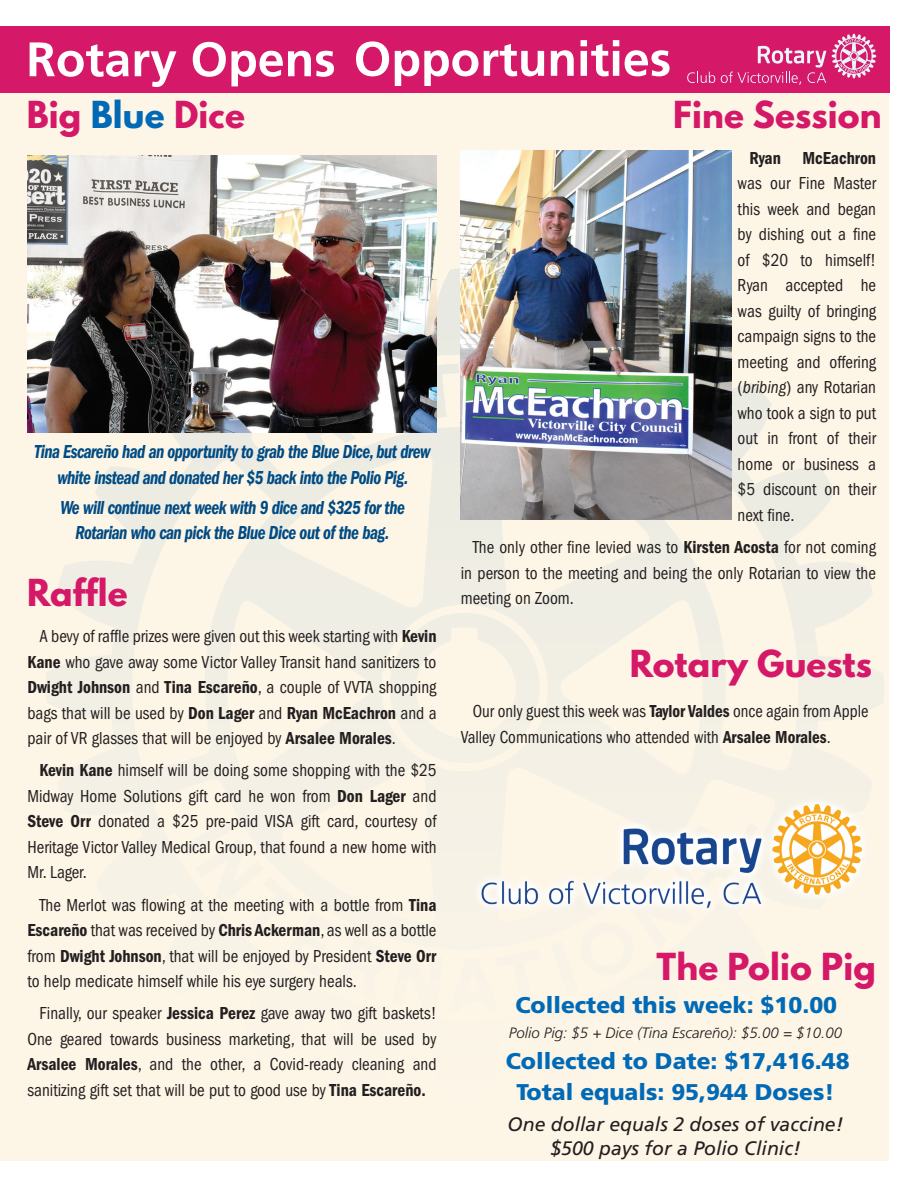
<style>
.page{position:relative;width:918px;height:1188px;background:#fff}
.page>*{position:absolute;margin:0;border:0;box-sizing:border-box;transform-origin:0 0}
.t1{font:700 33px "League Spartan";letter-spacing:.005em;color:#d51867}
.t2{font:900 22.8px/30.9px "Frutiger";color:#016ab6;text-align:center}
.t3{font:italic 600 condensed 19.5px/25.5px "Franklin Gothic";letter-spacing:-.03em;color:#004b84;text-align:center;scale:.88 1}
.t4{font:italic 19.5px/24.3px "Frutiger";color:#231f20;text-align:center}
.t5{font:condensed 18px/25.5px "Franklin Gothic";color:#231f20;text-align:justify;scale:.95 1}
.t6{font:condensed 18px/25.5px "Franklin Gothic";color:#231f20;scale:.93 1}
.t7{font:600 condensed 18px "Franklin Gothic";color:#231f20;scale:.95 1}
.t8{font:italic 300 15px "Frutiger";color:#231f20}
.s1{color:#016ab6}
.s2{font-weight:600}
.s3{font-style:italic}
</style>
<div class="page">
<div style="left:0;top:27px;width:889px;height:1134px;background:#fdf5e6"></div>
<div style="left:0;top:27px;width:890px;height:66px;background:#d51867"></div>
<svg style="left:832px;top:34px;width:44px;height:44px"></svg>
<svg style="left:687px;top:72px;width:28px;height:11px"></svg>
<svg style="left:721px;top:46px;width:105px;height:39px"></svg>
<svg style="left:46px;top:269px;width:838px;height:451px"></svg>
<svg style="left:30px;top:42px;width:99px;height:35px"></svg>
<svg style="left:135px;top:51px;width:41px;height:36px"></svg>
<svg style="left:193px;top:42px;width:141px;height:44px"></svg>
<svg style="left:356px;top:41px;width:33px;height:35px"></svg>
<svg style="left:395px;top:50px;width:83px;height:36px"></svg>
<svg style="left:484px;top:44px;width:60px;height:32px"></svg>
<svg style="left:551px;top:50px;width:23px;height:26px"></svg>
<svg style="left:581px;top:40px;width:38px;height:36px"></svg>
<svg style="left:625px;top:50px;width:45px;height:26px"></svg>
<img style="left:478px;top:802px;width:387px;height:107px">
<img style="left:27px;top:156px;width:410px;height:276px">
<img style="left:461px;top:150px;width:270px;height:370px">
<h1 class="t1" style="left:27px;top:89px;width:220px">Big <span class="s1">Blue</span> Dice</h1>
<p class="t3" style="left:34px;top:439px;width:452px">Tina Escareño had an opportunity to grab the Blue Dice, but drew white instead and donated her $5 back into the Polio Pig.</p>
<p class="t3" style="left:60px;top:495px;width:393px">We will continue next week with 9 dice and $325 for the<br>Rotarian who can pick the Blue Dice out of the bag.</p>
<h1 class="t1" style="left:27px;top:567px;width:102px">Raffle</h1>
<p class="t5" style="left:27px;top:623px;width:432px;text-indent:12px">A bevy of raffle prizes were given out this week starting with <span class="s2">Kevin Kane</span> who gave away some Victor Valley Transit hand sanitizers to <span class="s2">Dwight Johnson</span> and <span class="s2">Tina Escareño</span>, a couple of VVTA shopping bags that will be used by <span class="s2">Don Lager</span> and <span class="s2">Ryan McEachron</span> and a pair of VR glasses that will be enjoyed by <span class="s2">Arsalee Morales</span>.</p>
<p class="t5" style="left:27px;top:758px;width:432px;text-indent:12px"><span class="s2">Kevin Kane</span> himself will be doing some shopping with the $25<br>Midway Home Solutions gift card he won from <span class="s2">Don Lager</span> and <span class="s2">Steve Orr</span> donated a $25 pre-paid VISA gift card, courtesy of Heritage Victor Valley Medical Group, that found a new home with Mr. Lager.</p>
<p class="t5" style="left:27px;top:892px;width:432px;text-indent:12px">The Merlot was flowing at the meeting with a bottle from <span class="s2">Tina Escareño</span> that was received by <span class="s2">Chris Ackerman</span>, as well as a bottle from <span class="s2">Dwight Johnson</span>, that will be enjoyed by President <span class="s2">Steve Orr </span>to help medicate himself while his eye surgery heals.</p>
<p class="t5" style="left:27px;top:1001px;width:432px;text-indent:12px">Finally, our speaker <span class="s2">Jessica Perez</span> gave away two gift baskets!<br>One geared towards business marketing, that will be used by <span class="s2">Arsalee Morales</span>, and the other, a Covid-ready cleaning and sanitizing gift set that will be put to good use by <span class="s2">Tina Escareño.</span></p>
<h1 class="t1" style="left:673px;top:89px;width:210px">Fine Session</h1>
<p class="t7" style="left:750px;top:148px;width:135px">Ryan McEachron</p>
<p class="t5" style="left:738px;top:171px;width:147px">was our Fine Master this week and began by dishing out a fine of $20 to himself!<br>Ryan accepted he was guilty of bringing campaign signs to the meeting and offering (<span class="s3">bribing</span>) any Rotarian who took a sign to put out in front of their home or business a $5 discount on their next fine.</p>
<p class="t5" style="left:461px;top:535px;width:439px;text-indent:12px">The only other fine levied was to <span class="s2">Kirsten Acosta</span> for not coming in person to the meeting and being the only Rotarian to view the meeting on Zoom.</p>
<h1 class="t1" style="left:630px;top:638px;width:244px">Rotary Guests</h1>
<p class="t6" style="left:461px;top:699px;width:440px;text-indent:12px">Our only guest this week was <span class="s2">Taylor Valdes</span> once again from Apple<br>Valley Communications who attended with <span class="s2">Arsalee Morales</span>.</p>
<h1 class="t1" style="left:657px;top:941px;width:221px">The Polio Pig</h1>
<p class="t2" style="left:515px;top:990px;width:323px">Collected this week: $10.00</p>
<p class="t8" style="left:509px;top:1024px;width:335px">Polio Pig: $5 + Dice (Tina Escareño): $5.00 = $10.00</p>
<p class="t2" style="left:506px;top:1046px;width:345px">Collected to Date: $17,416.48<br>Total equals: 95,944 Doses!</p>
<p class="t4" style="left:508px;top:1112px;width:337px">One dollar equals 2 doses of vaccine! $500 pays for a Polio Clinic!</p>
</div>
